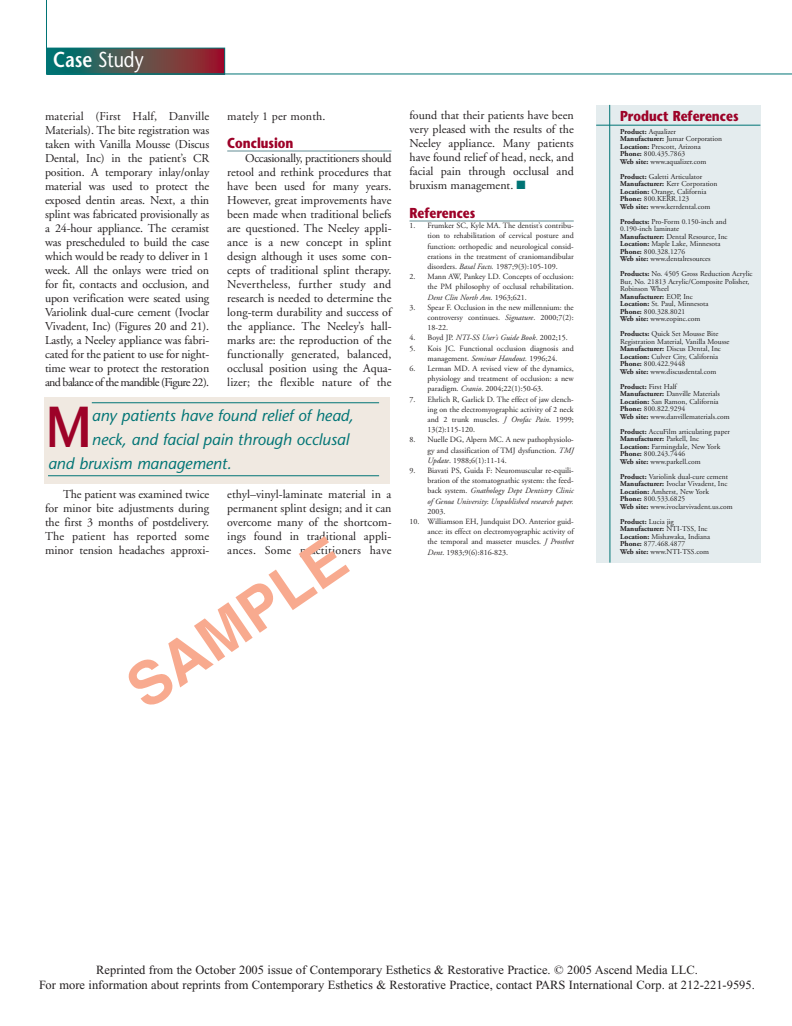
<style>
.page{position:relative;width:792px;height:1026px;background:#fff}
.page>*{position:absolute;margin:0;border:0;box-sizing:border-box;transform-origin:0 0}
.t1{font:700 60px "Helvetica";color:#f8aa8f}
.t2{font:600 57.6px "Stone Sans";color:#9d0228;scale:.83 1}
.t3{font:21.6px "Stone Sans";color:#fff;scale:.83 1}
.t4{font:italic 16px/24px "Stone Sans";color:#007475}
.t5{font:700 14.4px "Stone Sans";color:#9d0228;scale:.83 1}
.t6{font:12.5px/15px "Times";color:#231f20;text-align:center}
.t7{font:12px/14px "Adobe Garamond";color:#231f20;text-align:justify}
.t8{font:8px/10.2px "Adobe Garamond";color:#231f20;text-align:justify}
.t9{font:italic 8px "Adobe Garamond";color:#231f20}
.t10{font:7.5px/7.5px "Adobe Garamond";color:#231f20}
.s1{font-weight:600}
.s2{color:#007475}
.s3{font-style:italic}
.s4{font-style:normal}
.s5{font-weight:700}
</style>
<div class="page">
<hr style="left:227px;top:150px;width:165px;height:2px;background:#b0c5c9">
<hr style="left:410px;top:220px;width:164px;height:2px;background:#b0c5c9">
<div style="left:44px;top:397px;width:346px;height:86px;background:#f0e9e1"></div>
<hr style="left:92px;top:402px;width:287px;height:1px;background:#007475">
<hr style="left:48px;top:475px;width:331px;height:1px;background:#007475">
<svg style="left:48px;top:50px;width:175px;height:23px;background:#534e4d"></svg>
<div style="left:46px;top:48px;width:179px;height:27px;border:1px solid #007475"></div>
<hr style="left:46px;top:0;width:1px;height:74px;background:#007475">
<div style="left:596px;top:105px;width:164px;height:458px;background:#e4ecee"></div>
<hr style="left:596px;top:125px;width:164px;height:1px;background:#007475">
<hr style="left:609px;top:105px;width:1px;height:458px;background:#007475">
<hr style="left:46px;top:73px;width:746px;height:1px;background:#007475">
<h3 class="t3" style="left:53px;top:51px;width:110px"><span class="s1">Case</span> Study</h3>
<p class="t7" style="left:45px;top:110px;width:166px">material (First Half, Danville Materials). The bite registration was taken with Vanilla Mousse (Discus Dental, Inc) in the patient’s CR position. A temporary inlay/onlay material was used to protect the exposed dentin areas. Next, a thin splint was fabricated provisionally as a 24-hour appliance. The ceramist was prescheduled to build the case which would be ready to deliver in 1 week. All the onlays were tried on for fit, contacts and occlusion, and upon verification were seated using Variolink dual-cure cement (Ivoclar Vivadent, Inc) (Figures 20 and 21).<br>Lastly, a Neeley appliance was fabri&shy;cated for the patient to use for night&shy;time wear to protect the restoration and balance of the mandible (Figure 22).</p>
<p class="t7" style="left:227px;top:110px;width:100px">mately 1 per month.</p>
<p class="t5" style="left:227px;top:137px;width:81px">Conclusion</p>
<p class="t7" style="left:227px;top:152px;width:166px;text-indent:18px">Occasionally, practitioners should retool and rethink procedures that have been used for many years.<br>However, great improvements have been made when traditional beliefs are questioned. The Neeley appli&shy;ance is a new concept in splint design although it uses some con&shy;cepts of traditional splint therapy.<br>Nevertheless, further study and research is needed to determine the long-term durability and success of the appliance. The Neeley’s hall&shy;marks are: the reproduction of the functionally generated, balanced, occlusal position using the Aqua&shy;lizer; the flexible nature of the</p>
<h2 class="t2" style="left:46px;top:404px;width:57px">M</h2>
<h3 class="t4" style="left:48px;top:453px;width:185px">and bruxism management.</h3>
<h3 class="t4" style="left:92px;top:405px;width:263px">any patients have found relief of head, neck, and facial pain through occlusal</h3>
<p class="t7" style="left:227px;top:488px;width:166px">ethyl–vinyl-laminate material in a permanent splint design; and it can overcome many of the shortcom&shy;ings found in traditional appli&shy;ances. Some practitioners have</p>
<p class="t7" style="left:45px;top:488px;width:166px;text-indent:18px">The patient was examined twice for minor bite adjustments during the first 3 months of postdelivery.<br>The patient has reported some minor tension headaches approxi-</p>
<h1 class="t1" style="left:121px;top:673px;width:251px;rotate:-34deg">SAMPLE</h1>
<p class="t7" style="left:410px;top:109px;width:166px">found that their patients have been very pleased with the results of the Neeley appliance. Many patients have found relief of head, neck, and facial pain through occlusal and bruxism management. <span class="s2">■</span></p>
<p class="t5" style="left:410px;top:207px;width:81px">References</p>
<p class="t8" style="left:428px;top:221px;width:148px;text-indent:-18px">1. Frumker SC, Kyle MA. The dentist’s contribu&shy;tion to rehabilitation of cervical posture and function: orthopedic and neurological consid&shy;erations in the treatment of craniomandibular disorders. <span class="s3">Basal Facts.</span> 1987;9(3):105-109.</p>
<p class="t8" style="left:427px;top:272px;width:148px;text-indent:-18px">2. Mann AW, Pankey LD. Concepts of occlusion: the PM philosophy of occlusal rehabilitation.<br><span class="s3">Dent Clin North Am</span>. 1963;621.</p>
<p class="t8" style="left:427px;top:303px;width:148px;text-indent:-18px">3. Spear F. Occlusion in the new millennium: the controversy continues. <span class="s3">Signature</span>. 2000;7(2):<br>18-22.</p>
<p class="t9" style="left:409px;top:335px;width:160px"><span class="s4">4. Boyd JP.</span> NTI-SS User’s Guide Book<span class="s4">. 2002;15.</span></p>
<p class="t8" style="left:409px;top:344px;width:166px;text-align:center">5. Kois JC. Functional occlusion diagnosis and management. <span class="s3">Seminar Handout.</span> 1996;24.</p>
<p class="t8" style="left:428px;top:364px;width:148px;text-indent:-18px">6. Lerman MD. A revised view of the dynamics, physiology and treatment of occlusion: a new paradigm. <span class="s3">Cranio</span>. 2004;22(1):50-63.</p>
<p class="t8" style="left:427px;top:395px;width:148px;text-indent:-18px">7. Ehrlich R, Garlick D. The effect of jaw clench&shy;ing on the electromyographic activity of 2 neck and 2 trunk muscles. <span class="s3">J Orofac Pain</span>. 1999; 13(2):115-120.</p>
<p class="t8" style="left:427px;top:435px;width:148px;text-indent:-18px">8. Nuelle DG, Alpern MC. A new pathophysiolo&shy;gy and classification of TMJ dysfunction. <span class="s3">TMJ Update</span>. 1988;6(1):11-14.</p>
<p class="t8" style="left:428px;top:466px;width:148px;text-indent:-18px">9. Biavati PS, Guida F: Neuromuscular re-equili&shy;bration of the stomatognathic system: the feed&shy;back system. <span class="s3">Gnathology Dept Dentistry Clinic of Genoa University</span>: <span class="s3">Unpublished research paper.<br></span>2003.</p>
<p class="t8" style="left:427px;top:517px;width:148px;text-indent:-18px">10. Williamson EH, Jundquist DO. Anterior guid&shy;ance: its effect on electromyographic activity of the temporal and masseter muscles. <span class="s3">J Prosthet Dent</span>. 1983;9(6):816-823.</p>
<p class="t5" style="left:620px;top:111px;width:144px">Product References</p>
<p class="t10" style="left:620px;top:128px;width:103px"><span class="s5">Product:</span> Aqualizer<br><span class="s5">Manufacturer:</span> Jumar Corporation<br><span class="s5">Location:</span> Prescott, Arizona<br><span class="s5">Phone:</span> 800.435.7863<br><span class="s5">Web site:</span> www.aqualizer.com</p>
<p class="t10" style="left:620px;top:173px;width:99px"><span class="s5">Product:</span> Galetti Articulator<br><span class="s5">Manufacturer:</span> Kerr Corporation<br><span class="s5">Location:</span> Orange, California<br><span class="s5">Phone:</span> 800.KERR.123<br><span class="s5">Web site:</span> www.kerrdental.com</p>
<p class="t10" style="left:620px;top:218px;width:109px"><span class="s5">Products:</span> Pro-Form 0.150-inch and<br>0.190-inch laminate<br><span class="s5">Manufacturer:</span> Dental Resource, Inc<br><span class="s5">Location:</span> Maple Lake, Minnesota<br><span class="s5">Phone:</span> 800.328.1276<br><span class="s5">Web site:</span> www.dentalresources</p>
<p class="t10" style="left:620px;top:271px;width:134px"><span class="s5">Products:</span> No. 4505 Gross Reduction Acrylic<br>Bur, No. 21813 Acrylic/Composite Polisher,<br>Robinson Wheel<br><span class="s5">Manufacturer:</span> EOP, Inc<br><span class="s5">Location:</span> St. Paul, Minnesota<br><span class="s5">Phone:</span> 800.328.8021<br><span class="s5">Web site:</span> www.eopinc.com</p>
<p class="t10" style="left:620px;top:331px;width:111px"><span class="s5">Products:</span> Quick Set Mousse Bite<br>Registration Material, Vanilla Mousse<br><span class="s5">Manufacturer:</span> Discus Dental, Inc<br><span class="s5">Location:</span> Culver City, California<br><span class="s5">Phone:</span> 800.422.9448<br><span class="s5">Web site:</span> www.discusdental.com</p>
<p class="t10" style="left:620px;top:383px;width:111px"><span class="s5">Product:</span> First Half<br><span class="s5">Manufacturer:</span> Danville Materials<br><span class="s5">Location:</span> San Ramon, California<br><span class="s5">Phone:</span> 800.822.9294<br><span class="s5">Web site:</span> www.danvillematerials.com</p>
<p class="t10" style="left:620px;top:428px;width:111px"><span class="s5">Product:</span> AccuFilm articulating paper<br><span class="s5">Manufacturer:</span> Parkell, Inc<br><span class="s5">Location:</span> Farmingdale, New York<br><span class="s5">Phone:</span> 800.243.7446<br><span class="s5">Web site:</span> www.parkell.com</p>
<p class="t10" style="left:620px;top:473px;width:114px"><span class="s5">Product:</span> Variolink dual-cure cement <span class="s5">Manufacturer:</span> Ivoclar Vivadent, Inc <span class="s5">Location:</span> Amherst, New York<br><span class="s5">Phone:</span> 800.533.6825<br><span class="s5">Web site:</span> www.ivoclarvivadent.us.com</p>
<p class="t10" style="left:620px;top:518px;width:92px"><span class="s5">Product:</span> Lucia jig<br><span class="s5">Manufacturer:</span> NTI-TSS, Inc<br><span class="s5">Location:</span> Mishawaka, Indiana<br><span class="s5">Phone:</span> 877.468.4877<br><span class="s5">Web site:</span> www.NTI-TSS.com</p>
<p class="t6" style="left:39px;top:964px;width:717px">Reprinted from the October 2005 issue of Contemporary Esthetics &amp; Restorative Practice. © 2005 Ascend Media LLC.<br>For more information about reprints from Contemporary Esthetics &amp; Restorative Practice, contact PARS International Corp. at 212-221-9595.</p>
</div>
